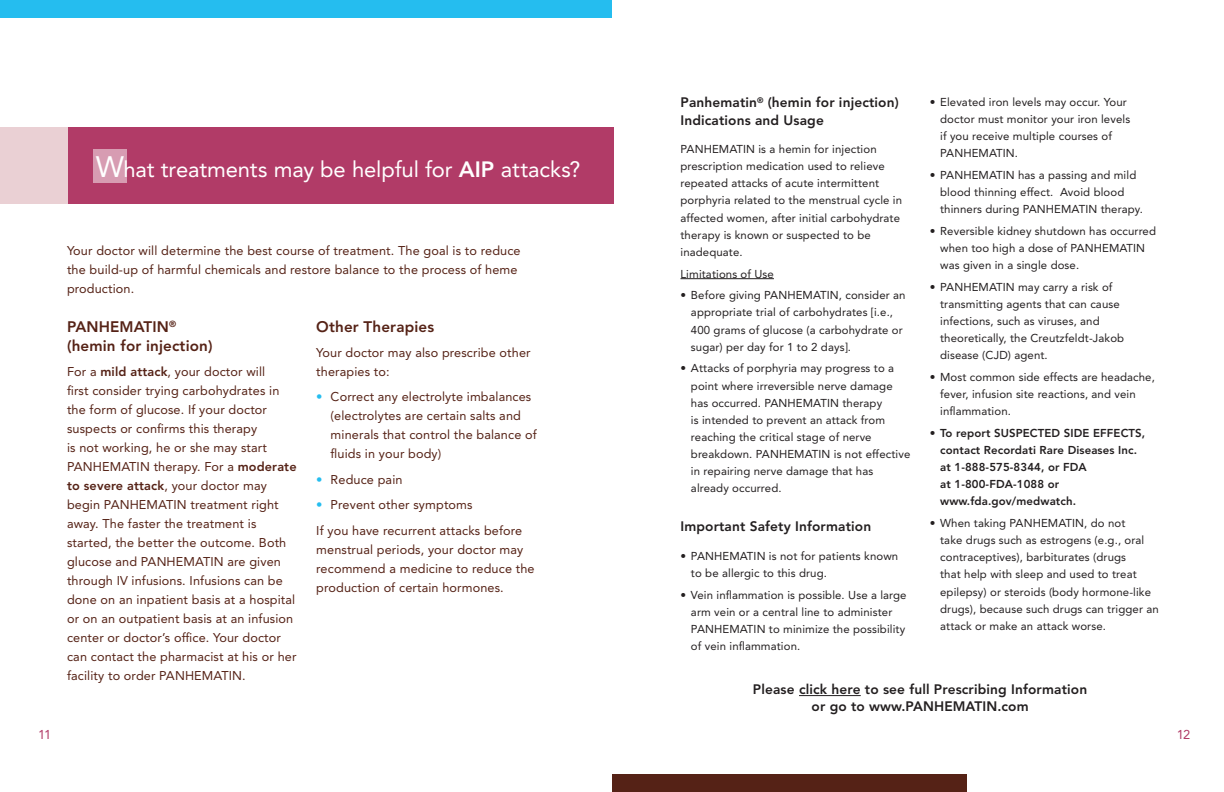
<style>
.page{position:relative;width:1224px;height:792px;background:#fff}
.page>*{position:absolute;margin:0;border:0;box-sizing:border-box;transform-origin:0 0}
.t1{font:22px "Avenir LT Std";letter-spacing:-.005em;color:#fff}
.t2{font:800 15.2px/19px "Avenir LT Std";letter-spacing:.01em;color:#552216}
.t3{font:800 13.7px/17.1px "Avenir LT Std";letter-spacing:.01em;color:#231f20}
.t4{font:12.8px "Avenir LT Std";color:#b13b67}
.t5{font:12.7px/19px "Avenir LT Std";letter-spacing:.01em;color:#552216}
.t6{font:11.4px/17.1px "Avenir LT Std";letter-spacing:.01em;color:#231f20}
.t7{font:800 11.4px/17.1px "Avenir LT Std";letter-spacing:.01em;color:#231f20}
.s1{font-size:29.4px}
.s2{font-weight:800}
.s3{color:#25bdef}
.s4{font-weight:400}
</style>
<div class="page">
<div style="left:67px;top:128px;width:546px;height:76px;background:#b13b67"></div>
<div style="left:93px;top:149px;width:33px;height:34px;background:#d79cb2"></div>
<div style="left:0;top:128px;width:67px;height:76px;background:#ead0d4"></div>
<hr style="left:681px;top:278px;width:93px;height:1px;background:#231f20">
<hr style="left:799px;top:695px;width:62px;height:1px;background:#231f20">
<div style="left:0;top:0;width:612px;height:18px;background:#25bdef"></div>
<div style="left:612px;top:775px;width:355px;height:17px;background:#552216"></div>
<h1 class="t1" style="left:96px;top:157px;width:486px"><span class="s1">W</span>hat treatments may be helpful for <span class="s2">AIP</span> attacks?</h1>
<p class="t5" style="left:67px;top:241px;width:455px">Your doctor will determine the best course of treatment. The goal is to reduce the build-up of harmful chemicals and restore balance to the process of heme production.</p>
<h2 class="t2" style="left:67px;top:317px;width:147px">PANHEMATIN<sup>® </sup>(hemin for injection)</h2>
<p class="t5" style="left:67px;top:362px;width:231px">For a <span class="s2">mild attack</span>, your doctor will<br>first consider trying carbohydrates in the form of glucose. If your doctor suspects or confirms this therapy<br>is not working, he or she may start PANHEMATIN therapy. For a <span class="s2">moderate to severe attack</span>, your doctor may begin PANHEMATIN treatment right away. The faster the treatment is started, the better the outcome. Both glucose and PANHEMATIN are given through IV infusions. Infusions can be done on an inpatient basis at a hospital or on an outpatient basis at an infusion center or doctor’s office. Your doctor can contact the pharmacist at his or her facility to order PANHEMATIN.</p>
<h2 class="t2" style="left:316px;top:317px;width:119px">Other Therapies</h2>
<p class="t5" style="left:316px;top:343px;width:216px">Your doctor may also prescribe other therapies to:</p>
<p class="t5" style="left:331px;top:388px;width:208px;text-indent:-14px"><span class="s3">•</span> Correct any electrolyte imbalances (electrolytes are certain salts and minerals that control the balance of fluids in your body)</p>
<p class="t5" style="left:316px;top:470px;width:88px"><span class="s3">•</span> Reduce pain</p>
<p class="t5" style="left:316px;top:492px;width:207px;line-height:25.4px"><span class="s3">•</span> Prevent other symptoms<br>If you have recurrent attacks before</p>
<p class="t5" style="left:316px;top:540px;width:220px">menstrual periods, your doctor may recommend a medicine to reduce the production of certain hormones.</p>
<p class="t3" style="left:681px;top:94px;width:220px">Panhematin<sup>®</sup> (hemin for injection)<br>Indications and Usage</p>
<p class="t6" style="left:681px;top:141px;width:223px">PANHEMATIN is a hemin for injection prescription medication used to relieve repeated attacks of acute intermittent porphyria related to the menstrual cycle in affected women, after initial carbohydrate therapy is known or suspected to be inadequate.</p>
<p class="t6" style="left:681px;top:265px;width:95px">Limitations of Use</p>
<p class="t6" style="left:691px;top:287px;width:216px;text-indent:-10px">• Before giving PANHEMATIN, consider an appropriate trial of carbohydrates [i.e., 400 grams of glucose (a carbohydrate or sugar) per day for 1 to 2 days].</p>
<p class="t6" style="left:691px;top:360px;width:221px;text-indent:-10px">• Attacks of porphyria may progress to a point where irreversible nerve damage has occurred. PANHEMATIN therapy<br>is intended to prevent an attack from reaching the critical stage of nerve breakdown. PANHEMATIN is not effective in repairing nerve damage that has already occurred.</p>
<p class="t3" style="left:681px;top:518px;width:192px">Important Safety Information</p>
<p class="t6" style="left:691px;top:547px;width:209px;text-indent:-10px">• PANHEMATIN is not for patients known to be allergic to this drug.</p>
<p class="t6" style="left:691px;top:586px;width:217px;text-indent:-10px">• Vein inflammation is possible. Use a large arm vein or a central line to administer PANHEMATIN to minimize the possibility of vein inflammation.</p>
<p class="t6" style="left:940px;top:93px;width:192px;text-indent:-10px">• Elevated iron levels may occur. Your doctor must monitor your iron levels if you receive multiple courses of<br>PANHEMATIN.</p>
<p class="t6" style="left:940px;top:166px;width:204px;text-indent:-10px">• PANHEMATIN has a passing and mild blood thinning effect. Avoid blood thinners during PANHEMATIN therapy.</p>
<p class="t6" style="left:940px;top:222px;width:217px;text-indent:-10px">• Reversible kidney shutdown has occurred when too high a dose of PANHEMATIN was given in a single dose.</p>
<p class="t6" style="left:940px;top:278px;width:186px;text-indent:-10px">• PANHEMATIN may carry a risk of transmitting agents that can cause infections, such as viruses, and theoretically, the Creutzfeldt-Jakob disease (CJD) agent.</p>
<p class="t6" style="left:940px;top:369px;width:216px;text-indent:-10px">• Most common side effects are headache, fever, infusion site reactions, and vein inflammation.</p>
<p class="t7" style="left:940px;top:424px;width:207px;text-indent:-10px"><span class="s4">•</span> To report SUSPECTED SIDE EFFECTS, contact Recordati Rare Diseases Inc. at 1-888-575-8344, or FDA<br>at 1-800-FDA-1088 or www.fda.gov/medwatch.</p>
<p class="t6" style="left:940px;top:515px;width:220px;text-indent:-10px">• When taking PANHEMATIN, do not<br>take drugs such as estrogens (e.g., oral contraceptives), barbiturates (drugs<br>that help with sleep and used to treat epilepsy) or steroids (body hormone-like drugs), because such drugs can trigger an attack or make an attack worse.</p>
<p class="t3" style="left:753px;top:681px;width:336px;text-align:center">Please click here to see full Prescribing Information or go to www.PANHEMATIN.com</p>
<p class="t4" style="left:38px;top:727px;width:14px">11</p>
<p class="t4" style="left:1177px;top:727px;width:15px">12</p>
</div>
